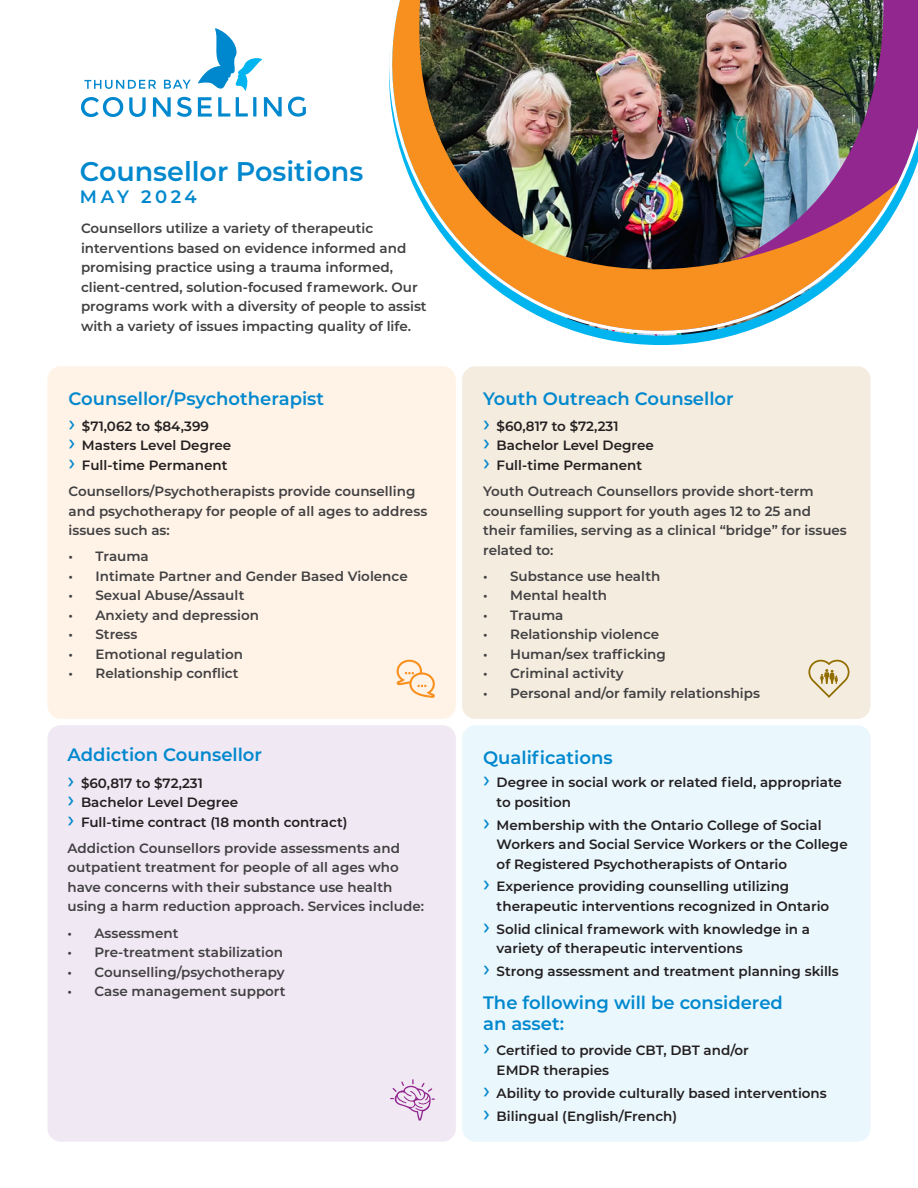
<style>
.page{position:relative;width:918px;height:1188px;background:#fff}
.page>*{position:absolute;margin:0;border:0;box-sizing:border-box;transform-origin:0 0}
.t1{font:600 27px "Montserrat";color:#0088ce}
.t2{font:600 18px/21.6px "Montserrat";color:#0088ce}
.t3{font:600 13.5px/19.5px "Montserrat";color:#414042}
.t4{font:600 13.5px/19.5px "Montserrat";color:#231f20}
.s1{font-weight:500;font-size:22.5px;color:#0088ce}
</style>
<div class="page">
<svg style="left:198px;top:28px;width:64px;height:63px"></svg>
<svg style="left:81px;top:97px;width:42px;height:20px"></svg>
<svg style="left:129px;top:97px;width:17px;height:20px"></svg>
<svg style="left:153px;top:97px;width:18px;height:20px"></svg>
<svg style="left:177px;top:97px;width:15px;height:20px"></svg>
<svg style="left:198px;top:97px;width:14px;height:20px"></svg>
<svg style="left:218px;top:97px;width:12px;height:20px"></svg>
<svg style="left:236px;top:97px;width:20px;height:20px"></svg>
<svg style="left:264px;top:97px;width:18px;height:19px"></svg>
<svg style="left:288px;top:97px;width:18px;height:20px"></svg>
<svg style="left:84px;top:80px;width:72px;height:9px"></svg>
<svg style="left:164px;top:80px;width:27px;height:9px"></svg>
<img style="left:389px;top:0;width:529px;height:346px">
<div style="left:47px;top:366px;width:409px;height:353px;background:#fff3e7;border-radius:13px"></div>
<div style="left:462px;top:366px;width:409px;height:353px;background:#f4ecdf;border-radius:13px"></div>
<div style="left:47px;top:725px;width:409px;height:417px;background:#f0e8f3;border-radius:13px"></div>
<div style="left:462px;top:725px;width:409px;height:417px;background:#eaf7fd;border-radius:13px"></div>
<svg style="left:390px;top:1079px;width:45px;height:42px"></svg>
<svg style="left:808px;top:660px;width:42px;height:38px"></svg>
<svg style="left:397px;top:660px;width:38px;height:38px"></svg>
<h1 class="t1" style="left:80px;top:153px;width:285px">Counsellor Positions</h1>
<h2 class="t2" style="left:80px;top:185px;width:118px">MAY 2024</h2>
<p class="t3" style="left:81px;top:218px;width:347px">Counsellors utilize a variety of therapeutic interventions based on evidence informed and promising practice using a trauma informed, client-centred, solution-focused framework. Our programs work with a diversity of people to assist with a variety of issues impacting quality of life.</p>
<h2 class="t2" style="left:68px;top:387px;width:257px">Counsellor/Psychotherapist</h2>
<p class="t4" style="left:68px;top:416px;width:164px"><span class="s1">›</span> $71,062 to $84,399<br><span class="s1">›</span> Masters Level Degree <span class="s1">›</span> Full-time Permanent</p>
<p class="t3" style="left:68px;top:481px;width:360px">Counsellors/Psychotherapists provide counselling and psychotherapy for people of all ages to address issues such as:</p>
<p class="t3" style="left:68px;top:546px;width:82px">• Trauma</p>
<p class="t3" style="left:68px;top:566px;width:341px">• Intimate Partner and Gender Based Violence</p>
<p class="t3" style="left:68px;top:585px;width:177px">• Sexual Abuse/Assault</p>
<p class="t3" style="left:68px;top:605px;width:192px">• Anxiety and depression</p>
<p class="t3" style="left:68px;top:624px;width:71px">• Stress</p>
<p class="t3" style="left:68px;top:644px;width:176px">• Emotional regulation</p>
<p class="t3" style="left:68px;top:663px;width:172px">• Relationship conflict</p>
<h2 class="t2" style="left:68px;top:743px;width:196px">Addiction Counsellor</h2>
<p class="t4" style="left:68px;top:772px;width:281px"><span class="s1">›</span> $60,817 to $72,231<br><span class="s1">›</span> Bachelor Level Degree<br><span class="s1">›</span> Full-time contract (18 month contract)</p>
<p class="t3" style="left:68px;top:838px;width:358px">Addiction Counsellors provide assessments and outpatient treatment for people of all ages who have concerns with their substance use health using a harm reduction approach. Services include:</p>
<p class="t3" style="left:68px;top:922px;width:112px">• Assessment</p>
<p class="t3" style="left:68px;top:942px;width:217px">• Pre-treatment stabilization</p>
<p class="t3" style="left:68px;top:961px;width:219px">• Counselling/psychotherapy</p>
<p class="t3" style="left:68px;top:981px;width:220px">• Case management support</p>
<h2 class="t2" style="left:483px;top:387px;width:252px">Youth Outreach Counsellor</h2>
<p class="t4" style="left:483px;top:416px;width:172px"><span class="s1">›</span> $60,817 to $72,231<br><span class="s1">›</span> Bachelor Level Degree <span class="s1">›</span> Full-time Permanent</p>
<p class="t3" style="left:483px;top:481px;width:365px">Youth Outreach Counsellors provide short-term counselling support for youth ages 12 to 25 and their families, serving as a clinical “bridge” for issues related to:</p>
<p class="t3" style="left:483px;top:566px;width:179px">• Substance use health</p>
<p class="t3" style="left:483px;top:585px;width:126px">• Mental health</p>
<p class="t3" style="left:483px;top:605px;width:82px">• Trauma</p>
<p class="t3" style="left:483px;top:624px;width:178px">• Relationship violence</p>
<p class="t3" style="left:483px;top:644px;width:184px">• Human/sex trafficking</p>
<p class="t3" style="left:483px;top:663px;width:142px">• Criminal activity</p>
<p class="t3" style="left:483px;top:683px;width:278px">• Personal and/or family relationships</p>
<h2 class="t2" style="left:483px;top:746px;width:131px">Qualifications</h2>
<p class="t4" style="left:497px;top:772px;width:347px;text-indent:-14px"><span class="s1">›</span> Degree in social work or related field, appropriate to position</p>
<p class="t4" style="left:497px;top:814px;width:353px;text-indent:-14px"><span class="s1">›</span> Membership with the Ontario College of Social<br>Workers and Social Service Workers or the College of Registered Psychotherapists of Ontario</p>
<p class="t4" style="left:497px;top:876px;width:334px;text-indent:-14px"><span class="s1">›</span> Experience providing counselling utilizing therapeutic interventions recognized in Ontario</p>
<p class="t4" style="left:497px;top:919px;width:315px;text-indent:-14px"><span class="s1">›</span> Solid clinical framework with knowledge in a variety of therapeutic interventions</p>
<p class="t4" style="left:483px;top:961px;width:357px"><span class="s1">›</span> Strong assessment and treatment planning skills</p>
<h2 class="t2" style="left:483px;top:991px;width:301px">The following will be considered an asset:</h2>
<p class="t4" style="left:497px;top:1040px;width:254px;text-indent:-14px"><span class="s1">›</span> Certified to provide CBT, DBT and/or<br>EMDR therapies</p>
<p class="t4" style="left:483px;top:1081px;width:345px;line-height:22.8px"><span class="s1">›</span> Ability to provide culturally based interventions <span class="s1">›</span> Bilingual (English/French)</p>
</div>
